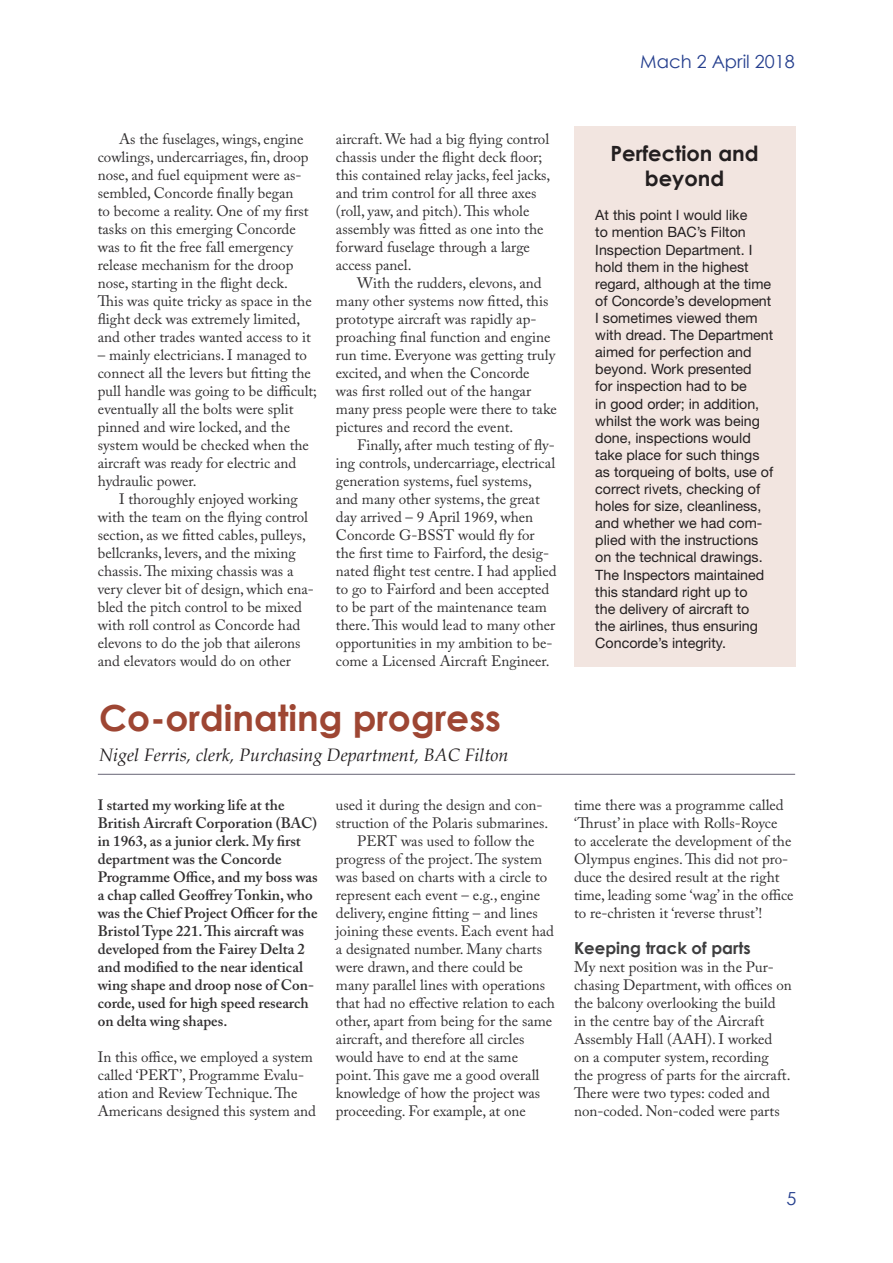
<style>
.page{position:relative;width:893px;height:1263px;background:#fff}
.page>*{position:absolute;margin:0;border:0;box-sizing:border-box;transform-origin:0 0}
.Heading_1{font:700 36px "Century Gothic";color:#9e4633}
.Box_heading{font:700 21px/25.2px "Century Gothic";color:#231f20;text-align:center}
.Heading_strapline{font:italic 18px "Book Antiqua";color:#231f20}
.t1{font:18px "Century Gothic";color:#253f8e}
.Heading_4{font:700 16.5px "Century Gothic";color:#3e3e3f}
.Body_text_indent{font:15px/18px "Adobe Caslon Pro";color:#312f30}
.Body_text{font:15px/18px "Adobe Caslon Pro";color:#312f30}
.Body_text-2{font:600 15px/18px "Adobe Caslon Pro";color:#312f30}
.Box_text{font:14.25px/17.1px "Helvetica Neue";color:#231f20}
</style>
<div class="page">
<div style="left:574px;top:126px;width:221px;height:540px;background:#f2e5e0"></div>
<hr style="left:98px;top:774px;width:697px;height:1px;background:#666474">
<p class="t1" style="left:640px;top:50px;width:156px">Mach 2 April 2018</p>
<p class="Body_text_indent" style="left:98px;top:130px;width:215px;text-indent:21px">As the fuselages, wings, engine cowlings, undercarriages, fin, droop nose, and fuel equipment were as&shy;sembled, Concorde finally began<br>to become a reality. One of my first tasks on this emerging Concorde was to fit the free fall emergency release mechanism for the droop nose, starting in the flight deck.<br>This was quite tricky as space in the flight deck was extremely limited, and other trades wanted access to it</p>
<p class="Body_text_indent" style="left:98px;top:346px;width:221px">– mainly electricians. I managed to connect all the levers but fitting the pull handle was going to be difficult; eventually all the bolts were split pinned and wire locked, and the system would be checked when the aircraft was ready for electric and hydraulic power.</p>
<p class="Body_text_indent" style="left:98px;top:490px;width:218px;text-indent:21px">I thoroughly enjoyed working with the team on the flying control section, as we fitted cables, pulleys, bellcranks, levers, and the mixing chassis. The mixing chassis was a very clever bit of design, which ena&shy;bled the pitch control to be mixed with roll control as Concorde had elevons to do the job that ailerons and elevators would do on other</p>
<p class="Body_text_indent" style="left:336px;top:130px;width:216px">aircraft. We had a big flying control chassis under the flight deck floor; this contained relay jacks, feel jacks, and trim control for all three axes (roll, yaw, and pitch). This whole assembly was fitted as one into the forward fuselage through a large access panel.</p>
<p class="Body_text_indent" style="left:336px;top:274px;width:222px;text-indent:21px">With the rudders, elevons, and many other systems now fitted, this prototype aircraft was rapidly ap&shy;proaching final function and engine run time. Everyone was getting truly excited, and when the Concorde<br>was first rolled out of the hangar many press people were there to take pictures and record the event.</p>
<p class="Body_text_indent" style="left:336px;top:436px;width:222px;text-indent:21px">Finally, after much testing of fly&shy;ing controls, undercarriage, electrical generation systems, fuel systems, and many other systems, the great day arrived – 9 April 1969, when Concorde G-BSST would fly for the first time to Fairford, the desig&shy;nated flight test centre. I had applied to go to Fairford and been accepted to be part of the maintenance team there. This would lead to many other opportunities in my ambition to be&shy;come a Licensed Aircraft Engineer.</p>
<p class="Heading_1" style="left:99px;top:695px;width:403px">Co-ordinating progress</p>
<p class="Heading_strapline" style="left:99px;top:745px;width:411px">Nigel Ferris, clerk, Purchasing Department, BAC Filton</p>
<p class="Body_text" style="left:336px;top:796px;width:214px">used it during the design and con&shy;struction of the Polaris submarines.</p>
<p class="Body_text_indent" style="left:336px;top:832px;width:221px;text-indent:21px">PERT was used to follow the progress of the project. The system was based on charts with a circle to represent each event – e.g., engine delivery, engine fitting – and lines joining these events. Each event had a designated number. Many charts were drawn, and there could be many parallel lines with operations that had no effective relation to each other, apart from being for the same aircraft, and therefore all circles would have to end at the same point. This gave me a good overall knowledge of how the project was proceeding. For example, at one</p>
<p class="Body_text-2" style="left:98px;top:796px;width:222px">I started my working life at the<br>British Aircraft Corporation (BAC) in 1963, as a junior clerk. My first department was the Concorde<br>Programme Office, and my boss was a chap called Geoffrey Tonkin, who was the Chief Project Officer for the<br>Bristol Type 221. This aircraft was developed from the Fairey Delta 2 and modified to the near identical wing shape and droop nose of Con&shy;corde, used for high speed research on delta wing shapes.</p>
<p class="Body_text" style="left:98px;top:1048px;width:220px">In this office, we employed a system called ‘PERT’, Programme Evalu&shy;ation and Review Technique. The Americans designed this system and</p>
<p class="Box_heading" style="left:610px;top:140px;width:150px">Perfection and beyond</p>
<p class="Box_text" style="left:595px;top:207px;width:179px">At this point I would like<br>to mention BAC’s Filton<br>Inspection Department. I hold them in the highest regard, although at the time of Concorde’s development<br>I sometimes viewed them with dread. The Department aimed for perfection and beyond. Work presented<br>for inspection had to be<br>in good order; in addition, whilst the work was being done, inspections would take place for such things as torqueing of bolts, use of correct rivets, checking of holes for size, cleanliness, and whether we had com&shy;plied with the instructions on the technical drawings.<br>The Inspectors maintained this standard right up to<br>the delivery of aircraft to<br>the airlines, thus ensuring<br>Concorde’s integrity.</p>
<p class="Body_text_indent" style="left:574px;top:796px;width:221px">time there was a programme called ‘Thrust’ in place with Rolls-Royce<br>to accelerate the development of the Olympus engines. This did not pro&shy;duce the desired result at the right time, leading some ‘wag’ in the office to re-christen it ‘reverse thrust’!</p>
<p class="Heading_4" style="left:574px;top:938px;width:178px">Keeping track of parts</p>
<p class="Body_text" style="left:574px;top:958px;width:219px">My next position was in the Pur&shy;chasing Department, with offices on the balcony overlooking the build<br>in the centre bay of the Aircraft Assembly Hall (AAH). I worked<br>on a computer system, recording the progress of parts for the aircraft.<br>There were two types: coded and non-coded. Non-coded were parts</p>
<p class="t1" style="left:787px;top:1188px;width:11px">5</p>
</div>
